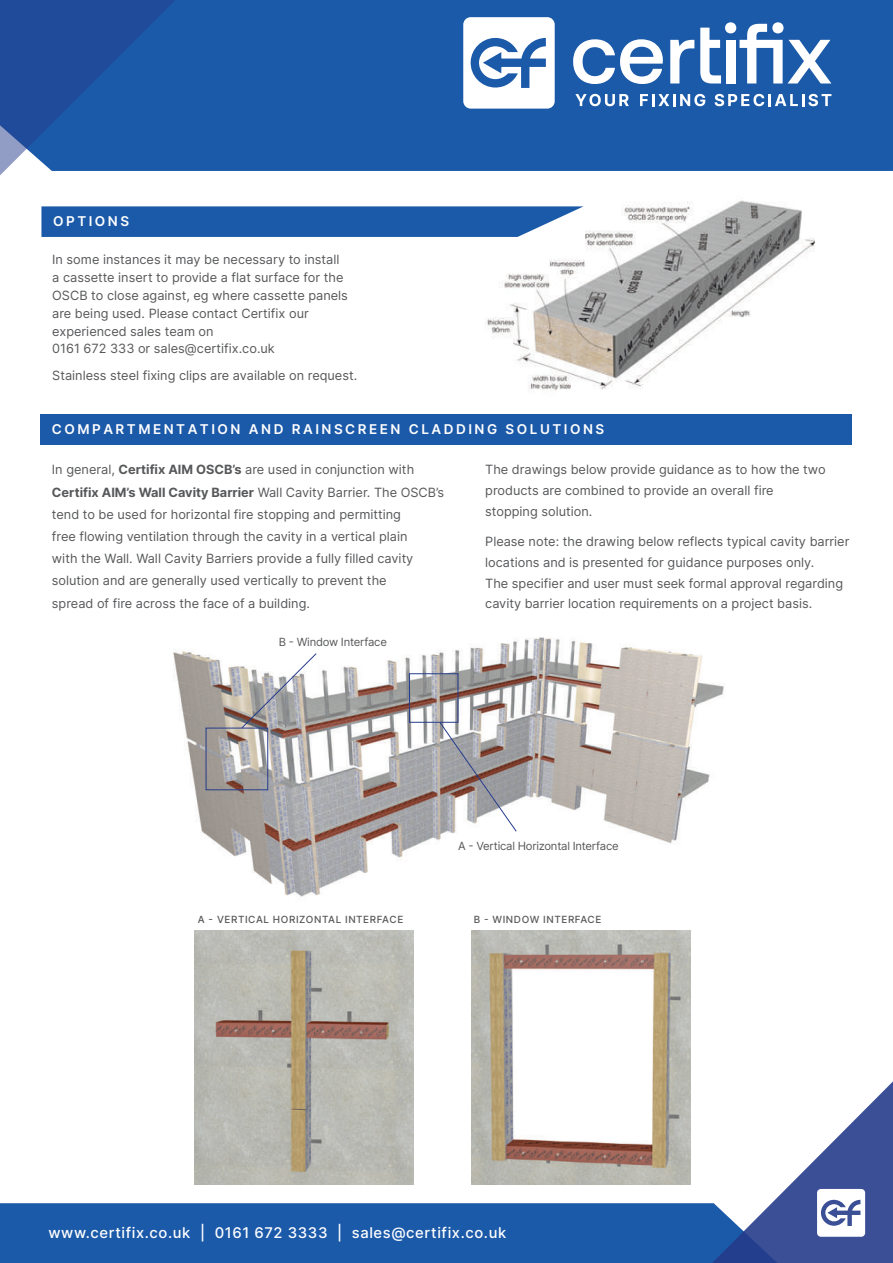
<style>
.page{position:relative;width:893px;height:1263px;background:#fff}
.page>*{position:absolute;margin:0;border:0;box-sizing:border-box;transform-origin:0 0}
.t1{font:500 14.7px "Inter";letter-spacing:.04em;color:#fff}
.t2{font:600 13.5px "Inter";letter-spacing:.185em;color:#fff}
.t3{font:12.75px/22.2px "Inter";color:#57585a}
.t4{font:11.25px "Inter";letter-spacing:-.02em;color:#57585a}
.t5{font:500 9.9px "Inter";letter-spacing:.06em;color:#57585a}
.s1{font-weight:700}
</style>
<div class="page">
<img style="left:485px;top:200px;width:330px;height:191px">
<div style="left:190px;top:0;width:703px;height:171px;background:#1b59a9"></div>
<div style="left:0;top:1203px;width:697px;height:60px;background:#1b59a9"></div>
<svg style="left:0;top:0;width:190px;height:176px;background:#295ba6"></svg>
<div style="left:40px;top:414px;width:812px;height:31px;background:#1b59a9"></div>
<img style="left:173px;top:637px;width:551px;height:260px">
<img style="left:194px;top:931px;width:219px;height:254px">
<img style="left:472px;top:931px;width:219px;height:254px">
<svg style="left:439px;top:721px;width:78px;height:111px"></svg>
<svg style="left:241px;top:652px;width:76px;height:77px"></svg>
<div style="left:409px;top:673px;width:49px;height:50px;border:1px solid #263c8c"></div>
<div style="left:206px;top:728px;width:62px;height:62px;border:1px solid #263c8c"></div>
<svg style="left:41px;top:206px;width:543px;height:31px;background:#2c65af"></svg>
<svg style="left:575px;top:94px;width:54px;height:12px"></svg>
<svg style="left:640px;top:94px;width:65px;height:12px"></svg>
<svg style="left:715px;top:94px;width:116px;height:12px"></svg>
<svg style="left:463px;top:17px;width:92px;height:92px"></svg>
<svg style="left:670px;top:40px;width:24px;height:43px"></svg>
<svg style="left:573px;top:39px;width:90px;height:45px"></svg>
<svg style="left:700px;top:22px;width:131px;height:61px"></svg>
<svg style="left:697px;top:1081px;width:196px;height:182px"></svg>
<p class="t2" style="left:53px;top:211px;width:77px">OPTIONS</p>
<p class="t3" style="left:52px;top:250px;width:297px;line-height:18px">In some instances it may be necessary to install a cassette insert to provide a flat surface for the OSCB to close against, eg where cassette panels are being used. Please contact Certifix our experienced sales team on<br>0161 672 333 or sales@certifix.co.uk</p>
<p class="t3" style="left:52px;top:364px;width:306px">Stainless steel fixing clips are available on request.</p>
<p class="t2" style="left:52px;top:419px;width:554px">COMPARTMENTATION AND RAINSCREEN CLADDING SOLUTIONS</p>
<p class="t3" style="left:485px;top:458px;width:342px;line-height:21px">The drawings below provide guidance as to how the two products are combined to provide an overall fire stopping solution.</p>
<p class="t3" style="left:485px;top:530px;width:366px;line-height:21px">Please note: the drawing below reflects typical cavity barrier locations and is presented for guidance purposes only.<br>The specifier and user must seek formal approval regarding cavity barrier location requirements on a project basis.</p>
<p class="t3" style="left:52px;top:458px;width:394px">In general, <span class="s1">Certifix AIM OSCB’s</span> are used in conjunction with <span class="s1">Certifix AIM’s Wall Cavity Barrier</span> Wall Cavity Barrier. The OSCB’s tend to be used for horizontal fire stopping and permitting<br>free flowing ventilation through the cavity in a vertical plain<br>with the Wall. Wall Cavity Barriers provide a fully filled cavity solution and are generally used vertically to prevent the<br>spread of fire across the face of a building.</p>
<p class="t4" style="left:279px;top:633px;width:110px">B - Window Interface</p>
<p class="t4" style="left:458px;top:838px;width:162px">A - Vertical Horizontal Interface</p>
<p class="t5" style="left:198px;top:912px;width:207px">A - VERTICAL HORIZONTAL INTERFACE</p>
<p class="t5" style="left:474px;top:912px;width:129px">B - WINDOW INTERFACE</p>
<p class="t1" style="left:48px;top:1222px;width:459px">www.certifix.co.uk | 0161 672 3333 | sales@certifix.co.uk</p>
</div>
